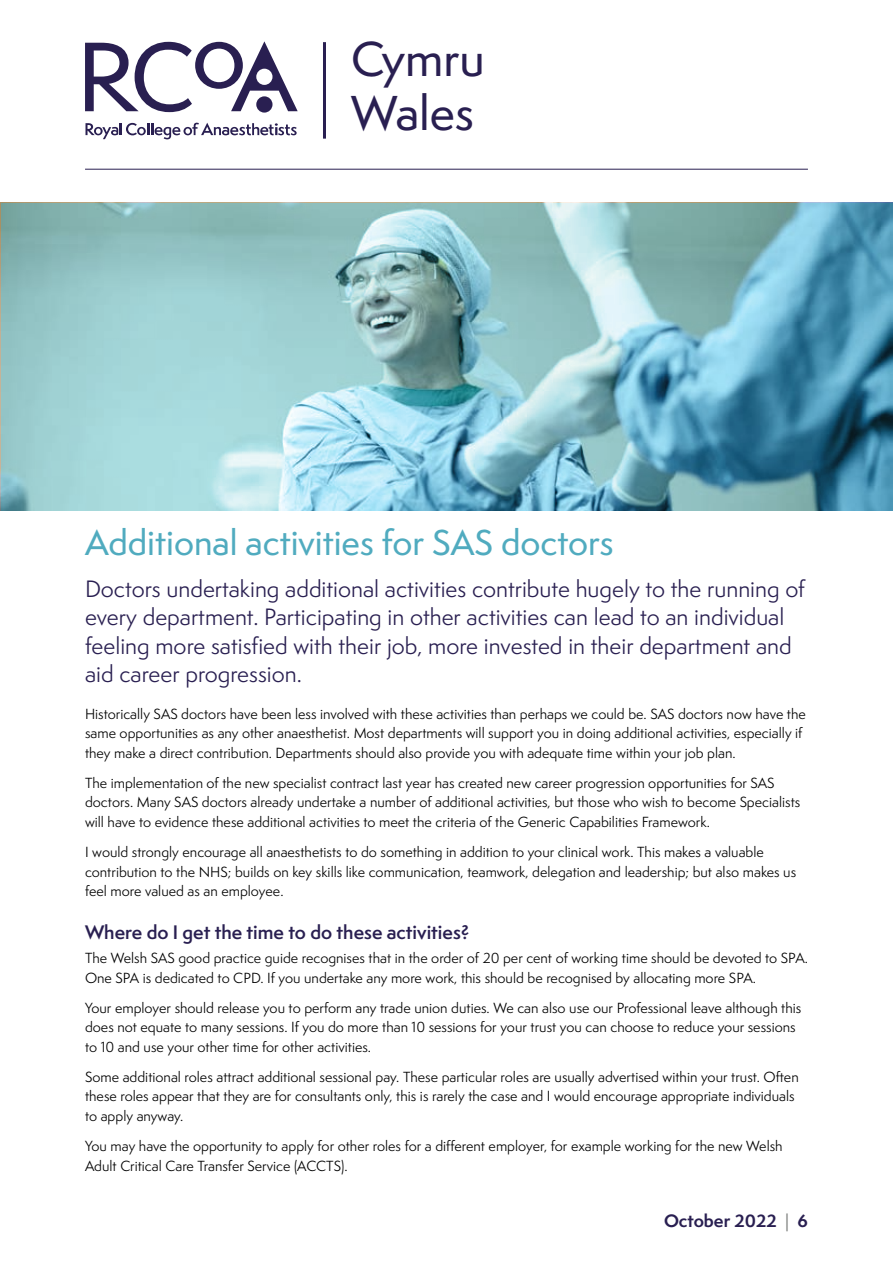
<style>
.page{position:relative;width:893px;height:1263px;background:#fff}
.page>*{position:absolute;margin:0;border:0;box-sizing:border-box;transform-origin:0 0}
.t1{font:500 45px/54px "Semplicita Pro";color:#291f51}
.t2{font:500 33px "Semplicita Pro";color:#50abbf}
.t3{font:21.75px/28.5px "Semplicita Pro";color:#291f51}
.t4{font:600 18px "Semplicita Pro";color:#291f51}
.t5{font:700 16.5px "Semplicita Pro";color:#291f51}
.t6{font:13.5px/19.5px "Semplicita Pro";color:#000}
.s1{font-weight:500;color:#888a88}
</style>
<div class="page">
<hr style="left:85px;top:169px;width:723px;height:1px;background:#291f51">
<svg style="left:1px;top:203px;width:892px;height:307px;background:#86bbc5"></svg>
<hr style="left:323px;top:42px;width:3px;height:97px;background:#291f51">
<svg style="left:85px;top:41px;width:213px;height:71px"></svg>
<svg style="left:86px;top:123px;width:211px;height:16px"></svg>
<h1 class="t1" style="left:351px;top:32px;width:135px">Cymru<br>Wales</h1>
<h2 class="t2" style="left:85px;top:520px;width:530px">Additional activities for SAS doctors</h2>
<p class="t3" style="left:85px;top:574px;width:721px">Doctors undertaking additional activities contribute hugely to the running of every department. Participating in other activities can lead to an individual feeling more satisfied with their job, more invested in their department and aid career progression.</p>
<p class="t6" style="left:85px;top:704px;width:722px">Historically SAS doctors have been less involved with these activities than perhaps we could be. SAS doctors now have the same opportunities as any other anaesthetist. Most departments will support you in doing additional activities, especially if they make a direct contribution. Departments should also provide you with adequate time within your job plan.</p>
<p class="t6" style="left:85px;top:773px;width:717px">The implementation of the new specialist contract last year has created new career progression opportunities for SAS doctors. Many SAS doctors already undertake a number of additional activities, but those who wish to become Specialists will have to evidence these additional activities to meet the criteria of the Generic Capabilities Framework.</p>
<p class="t6" style="left:85px;top:842px;width:713px">I would strongly encourage all anaesthetists to do something in addition to your clinical work. This makes a valuable contribution to the NHS; builds on key skills like communication, teamwork, delegation and leadership; but also makes us feel more valued as an employee.</p>
<h3 class="t4" style="left:85px;top:919px;width:386px">Where do I get the time to do these activities?</h3>
<p class="t6" style="left:85px;top:948px;width:724px">The Welsh SAS good practice guide recognises that in the order of 20 per cent of working time should be devoted to SPA.<br>One SPA is dedicated to CPD. If you undertake any more work, this should be recognised by allocating more SPA.</p>
<p class="t6" style="left:85px;top:998px;width:718px">Your employer should release you to perform any trade union duties. We can also use our Professional leave although this does not equate to many sessions. If you do more than 10 sessions for your trust you can choose to reduce your sessions to 10 and use your other time for other activities.</p>
<p class="t6" style="left:85px;top:1067px;width:715px">Some additional roles attract additional sessional pay. These particular roles are usually advertised within your trust. Often these roles appear that they are for consultants only, this is rarely the case and I would encourage appropriate individuals to apply anyway.</p>
<p class="t6" style="left:85px;top:1136px;width:699px">You may have the opportunity to apply for other roles for a different employer, for example working for the new Welsh<br>Adult Critical Care Transfer Service (ACCTS).</p>
<p class="t5" style="left:664px;top:1208px;width:145px">October 2022 <span class="s1">|</span> 6</p>
</div>
